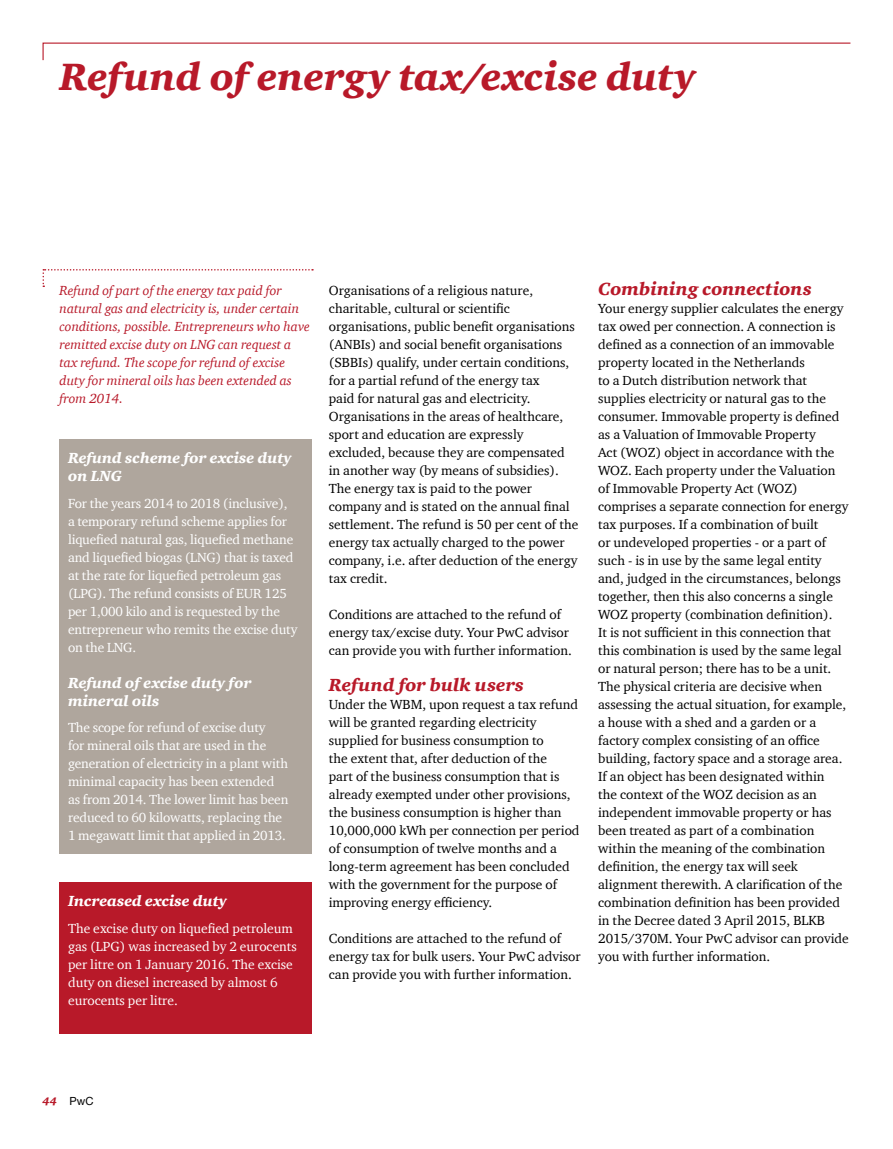
<style>
.page{position:relative;width:893px;height:1149px;background:#fff}
.page>*{position:absolute;margin:0;border:0;box-sizing:border-box;transform-origin:0 0}
.t1{font:italic 900 39px "Charter ITC Com";color:#b81929}
.t2{font:italic 900 18px "Charter ITC Com";letter-spacing:.005em;color:#b81929}
.t3{font:italic 900 15px/18px "Charter ITC Com";color:#fff}
.t4{font:13.5px/18px "Charter ITC Com";color:#000}
.t5{font:13.5px/18px "Charter ITC Com";letter-spacing:-.01em;color:#fff}
.t6{font:italic 13.5px/18px "Charter ITC Com";color:#b81929}
.t7{font:11.25px "Helvetica Neue";color:#000}
.s1{font-family:"Charter ITC Com";font-weight:900;font-style:italic;color:#b81929}
</style>
<div class="page">
<svg style="left:42px;top:42px;width:809px;height:19px"></svg>
<div style="left:60px;top:439px;width:252px;height:414px;background:#afa69d"></div>
<div style="left:60px;top:881px;width:252px;height:152px;background:#b81929"></div>
<svg style="left:43px;top:269px;width:270px;height:18px"></svg>
<h1 class="t1" style="left:60px;top:52px;width:638px">Refund of energy tax/excise duty</h1>
<p class="t6" style="left:60px;top:281px;width:252px">Refund of part of the energy tax paid for natural gas and electricity is, under certain conditions, possible. Entrepreneurs who have remitted excise duty on LNG can request a tax refund. The scope for refund of excise duty for mineral oils has been extended as from 2014.</p>
<p class="t4" style="left:329px;top:281px;width:251px">Organisations of a religious nature, charitable, cultural or scientific organisations, public benefit organisations (ANBIs) and social benefit organisations (SBBIs) qualify, under certain conditions, for a partial refund of the energy tax<br>paid for natural gas and electricity.<br>Organisations in the areas of healthcare, sport and education are expressly excluded, because they are compensated in another way (by means of subsidies).<br>The energy tax is paid to the power company and is stated on the annual final settlement. The refund is 50 per cent of the energy tax actually charged to the power company, i.e. after deduction of the energy tax credit.</p>
<p class="t4" style="left:329px;top:605px;width:244px">Conditions are attached to the refund of energy tax/excise duty. Your PwC advisor can provide you with further information.</p>
<h2 class="t2" style="left:329px;top:673px;width:197px">Refund for bulk users</h2>
<p class="t4" style="left:329px;top:695px;width:252px">Under the WBM, upon request a tax refund will be granted regarding electricity supplied for business consumption to<br>the extent that, after deduction of the<br>part of the business consumption that is already exempted under other provisions, the business consumption is higher than 10,000,000 kWh per connection per period of consumption of twelve months and a long-term agreement has been concluded with the government for the purpose of improving energy efficiency.</p>
<p class="t4" style="left:329px;top:929px;width:253px">Conditions are attached to the refund of energy tax for bulk users. Your PwC advisor can provide you with further information.</p>
<p class="t3" style="left:68px;top:449px;width:225px">Refund scheme for excise duty on LNG</p>
<p class="t5" style="left:68px;top:493px;width:231px">For the years 2014 to 2018 (inclusive), a temporary refund scheme applies for liquefied natural gas, liquefied methane and liquefied biogas (LNG) that is taxed at the rate for liquefied petroleum gas (LPG). The refund consists of EUR 125 per 1,000 kilo and is requested by the entrepreneur who remits the excise duty on the LNG.</p>
<p class="t3" style="left:68px;top:673px;width:185px">Refund of excise duty for mineral oils</p>
<p class="t5" style="left:68px;top:718px;width:222px">The scope for refund of excise duty<br>for mineral oils that are used in the generation of electricity in a plant with minimal capacity has been extended as from 2014. The lower limit has been reduced to 60 kilowatts, replacing the 1 megawatt limit that applied in 2013.</p>
<p class="t3" style="left:68px;top:891px;width:160px">Increased excise duty</p>
<p class="t5" style="left:68px;top:918px;width:230px">The excise duty on liquefied petroleum gas (LPG) was increased by 2 eurocents per litre on 1 January 2016. The excise duty on diesel increased by almost 6 eurocents per litre.</p>
<h2 class="t2" style="left:598px;top:277px;width:215px">Combining connections</h2>
<p class="t4" style="left:598px;top:299px;width:252px">Your energy supplier calculates the energy tax owed per connection. A connection is defined as a connection of an immovable property located in the Netherlands<br>to a Dutch distribution network that supplies electricity or natural gas to the consumer. Immovable property is defined as a Valuation of Immovable Property<br>Act (WOZ) object in accordance with the WOZ. Each property under the Valuation of Immovable Property Act (WOZ) comprises a separate connection for energy tax purposes. If a combination of built<br>or undeveloped properties - or a part of such - is in use by the same legal entity and, judged in the circumstances, belongs together, then this also concerns a single WOZ property (combination definition).<br>It is not sufficient in this connection that this combination is used by the same legal or natural person; there has to be a unit.<br>The physical criteria are decisive when assessing the actual situation, for example, a house with a shed and a garden or a factory complex consisting of an office building, factory space and a storage area.<br>If an object has been designated within<br>the context of the WOZ decision as an independent immovable property or has been treated as part of a combination within the meaning of the combination definition, the energy tax will seek alignment therewith. A clarification of the combination definition has been provided in the Decree dated 3 April 2015, BLKB 2015/370M. Your PwC advisor can provide you with further information.</p>
<p class="t7" style="left:43px;top:1094px;width:52px"><span class="s1">44</span> PwC</p>
</div>
